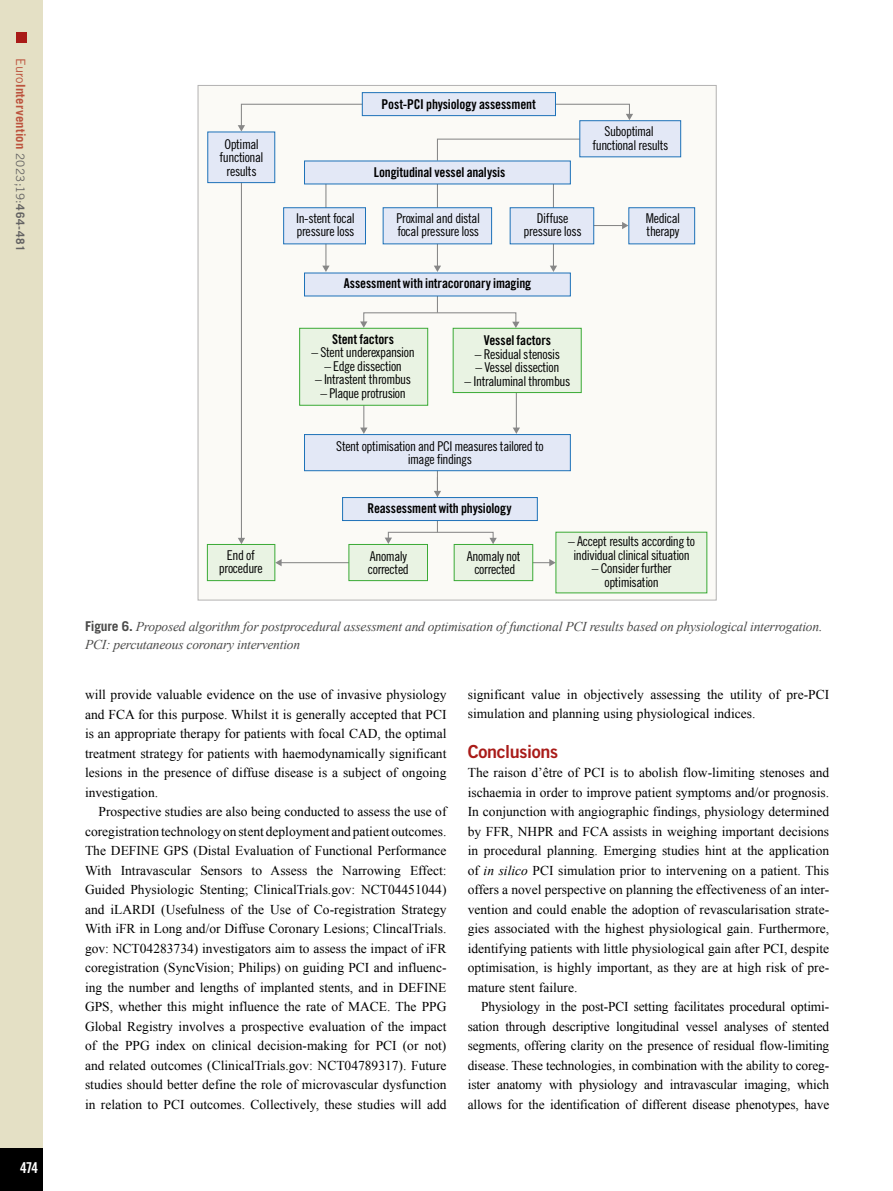
<style>
.page{position:relative;width:893px;height:1191px;background:#fff}
.page>*{position:absolute;margin:0;border:0;box-sizing:border-box;transform-origin:0 0}
.t1{font:18px "Trade Gothic LT Std Bd 2";letter-spacing:-.02em;color:#a91b18}
.t2{font:15px "Trade Gothic LT Std Bd Cn 20";color:#fff}
.t3{font:13.5px/19.5px "Times New Roman";color:#000;text-align:justify}
.t4{font:13.5px/13.5px "Trade Gothic LT Std Cn 18";letter-spacing:-.03em;color:#000;text-align:center}
.t5{font:italic 13.5px/18px "Times New Roman";letter-spacing:-.015em;color:#4a4a49}
.t6{font:13.5px "Trade Gothic LT Std Bd Cn 20";letter-spacing:-.005em;color:#000}
.t7{font:700 12.75px "Trade Gothic LT Std";letter-spacing:.015em;color:#bc533d}
.s1{font-weight:400}
.s2{font-weight:400;font-size:11.7px;color:#646363}
.s3{font-size:11.7px;color:#646363}
.s4{font-family:"Trade Gothic LT Std";font-weight:700;font-style:normal}
.s5{font-style:italic}
</style>
<div class="page">
<div style="left:0;top:0;width:43px;height:1191px;background:#e4e0c5"></div>
<div style="left:0;top:1148px;width:43px;height:43px;background:#000"></div>
<div style="left:16px;top:32px;width:10px;height:10px;background:#a91b18"></div>
<div style="left:198px;top:85px;width:518px;height:515px;background:#fbfaf6"></div>
<hr style="left:437px;top:442px;width:1px;height:50px;background:#878787">
<svg style="left:434px;top:491px;width:7px;height:6px"></svg>
<hr style="left:363px;top:378px;width:1px;height:50px;background:#878787">
<svg style="left:360px;top:427px;width:7px;height:7px"></svg>
<hr style="left:516px;top:378px;width:1px;height:50px;background:#878787">
<svg style="left:513px;top:427px;width:7px;height:7px"></svg>
<hr style="left:437px;top:477px;width:1px;height:55px;background:#878787">
<hr style="left:281px;top:562px;width:70px;height:1px;background:#878787">
<svg style="left:275px;top:559px;width:7px;height:7px"></svg>
<hr style="left:480px;top:562px;width:70px;height:1px;background:#878787">
<svg style="left:549px;top:559px;width:6px;height:7px"></svg>
<hr style="left:241px;top:179px;width:1px;height:360px;background:#878787">
<svg style="left:238px;top:538px;width:7px;height:6px"></svg>
<div style="left:207px;top:132px;width:68px;height:51px;background:#e3e8f6;border:1px solid #1d71b8"></div>
<div style="left:342px;top:497px;width:196px;height:24px;background:#e3e8f6;border:1px solid #1d71b8"></div>
<div style="left:304px;top:434px;width:267px;height:37px;background:#e3e8f6;border:1px solid #1d71b8"></div>
<div style="left:207px;top:544px;width:68px;height:37px;background:#e9f3e3;border:1px solid #3aaa35"></div>
<div style="left:348px;top:544px;width:80px;height:37px;background:#e9f3e3;border:1px solid #3aaa35"></div>
<div style="left:454px;top:544px;width:79px;height:37px;background:#e9f3e3;border:1px solid #3aaa35"></div>
<div style="left:556px;top:532px;width:151px;height:61px;background:#e9f3e3"></div>
<div style="left:555px;top:532px;width:152px;height:61px;border:1px solid #3aaa35"></div>
<div style="left:453px;top:328px;width:129px;height:65px;background:#e9f3e3;border:1px solid #3aaa35"></div>
<div style="left:299px;top:328px;width:129px;height:77px;background:#e9f3e3;border:1px solid #3aaa35"></div>
<div style="left:628px;top:207px;width:67px;height:37px;background:#e3e8f6;border:1px solid #1d71b8"></div>
<div style="left:579px;top:120px;width:102px;height:37px;background:#e3e8f6;border:1px solid #1d71b8"></div>
<svg style="left:238px;top:103px;width:395px;height:211px"></svg>
<div style="left:363px;top:312px;width:153px;height:11px;border:1px solid #878787"></div>
<svg style="left:360px;top:321px;width:7px;height:7px"></svg>
<svg style="left:512px;top:322px;width:7px;height:6px"></svg>
<div style="left:388px;top:532px;width:106px;height:7px;border:1px solid #878787"></div>
<svg style="left:385px;top:537px;width:7px;height:7px"></svg>
<svg style="left:489px;top:538px;width:8px;height:6px"></svg>
<div style="left:362px;top:92px;width:194px;height:24px;background:#e3e8f6;border:1px solid #1d71b8"></div>
<p class="t7" style="left:29px;top:58px;width:194px;rotate:90deg"><span class="s1">Euro</span>Intervention <span class="s2">2023;19:</span><span class="s3">464-481</span></p>
<p class="t2" style="left:20px;top:1158px;width:20px">474</p>
<p class="t4" style="left:220px;top:137px;width:45px">Optimal functional results</p>
<p class="t4" style="left:296px;top:211px;width:60px;text-align:left">In-stent focal pressure loss</p>
<p class="t6" style="left:382px;top:96px;width:156px">Post-PCI physiology assessment</p>
<p class="t6" style="left:374px;top:164px;width:133px">Longitudinal vessel analysis</p>
<p class="t4" style="left:592px;top:125px;width:78px">Suboptimal functional results</p>
<p class="t4" style="left:397px;top:211px;width:85px;text-align:left">Proximal and distal focal pressure loss</p>
<p class="t4" style="left:524px;top:211px;width:59px">Diffuse pressure loss</p>
<p class="t4" style="left:646px;top:211px;width:36px;text-align:left">Medical therapy</p>
<p class="t6" style="left:344px;top:275px;width:189px">Assessment with intracoronary imaging</p>
<p class="t6" style="left:332px;top:330px;width:63px">Stent factors</p>
<p class="t4" style="left:311px;top:345px;width:105px">– Stent underexpansion</p>
<p class="t4" style="left:324px;top:359px;width:79px">– Edge dissection</p>
<p class="t4" style="left:315px;top:372px;width:97px">– Intrastent thrombus</p>
<p class="t4" style="left:320px;top:386px;width:87px">– Plaque protrusion</p>
<p class="t6" style="left:484px;top:332px;width:69px">Vessel factors</p>
<p class="t4" style="left:475px;top:347px;width:87px">– Residual stenosis</p>
<p class="t4" style="left:476px;top:360px;width:85px">– Vessel dissection</p>
<p class="t4" style="left:465px;top:374px;width:107px">– Intraluminal thrombus</p>
<p class="t4" style="left:336px;top:439px;width:209px">Stent optimisation and PCI measures tailored to image findings</p>
<p class="t6" style="left:367px;top:500px;width:146px">Reassessment with physiology</p>
<p class="t4" style="left:219px;top:548px;width:45px">End of procedure</p>
<p class="t4" style="left:368px;top:549px;width:43px;text-align:left">Anomaly corrected</p>
<p class="t4" style="left:467px;top:549px;width:55px">Anomaly not corrected</p>
<p class="t4" style="left:568px;top:534px;width:128px">– Accept results according to individual clinical situation</p>
<p class="t4" style="left:592px;top:561px;width:81px">– Consider further optimisation</p>
<p class="t5" style="left:85px;top:617px;width:739px"><span class="s4">Figure 6.</span> Proposed algorithm for postprocedural assessment and optimisation of functional PCI results based on physiological interrogation.<br>PCI: percutaneous coronary intervention</p>
<p class="t3" style="left:85px;top:684px;width:363px">will provide valuable evidence on the use of invasive physiology and FCA for this purpose. Whilst it is generally accepted that PCI is an appropriate therapy for patients with focal CAD, the optimal treatment strategy for patients with haemodynamically significant lesions in the presence of diffuse disease is a subject of ongoing investigation.</p>
<p class="t3" style="left:85px;top:801px;width:363px;text-indent:14px">Prospective studies are also being conducted to assess the use of coregistration technology on stent deployment and patient outcomes.<br>The DEFINE GPS (Distal Evaluation of Functional Performance With Intravascular Sensors to Assess the Narrowing Effect:<br>Guided Physiologic Stenting; ClinicalTrials.gov: NCT04451044) and iLARDI (Usefulness of the Use of Co-registration Strategy With iFR in Long and/or Diffuse Coronary Lesions; ClincalTrials. gov: NCT04283734) investigators aim to assess the impact of iFR coregistration (SyncVision; Philips) on guiding PCI and influenc&shy;ing the number and lengths of implanted stents, and in DEFINE GPS, whether this might influence the rate of MACE. The PPG Global Registry involves a prospective evaluation of the impact of the PPG index on clinical decision-making for PCI (or not) and related outcomes (ClinicalTrials.gov: NCT04789317). Future studies should better define the role of microvascular dysfunction in relation to PCI outcomes. Collectively, these studies will add</p>
<p class="t3" style="left:468px;top:684px;width:363px">significant value in objectively assessing the utility of pre-PCI simulation and planning using physiological indices.</p>
<h1 class="t1" style="left:468px;top:740px;width:92px">Conclusions</h1>
<p class="t3" style="left:468px;top:762px;width:363px">The raison d’être of PCI is to abolish flow-limiting stenoses and ischaemia in order to improve patient symptoms and/or prognosis.<br>In conjunction with angiographic findings, physiology determined by FFR, NHPR and FCA assists in weighing important decisions in procedural planning. Emerging studies hint at the application of <span class="s5">in silico</span> PCI simulation prior to intervening on a patient. This offers a novel perspective on planning the effectiveness of an inter&shy;vention and could enable the adoption of revascularisation strate&shy;gies associated with the highest physiological gain. Furthermore, identifying patients with little physiological gain after PCI, despite optimisation, is highly important, as they are at high risk of pre&shy;mature stent failure.</p>
<p class="t3" style="left:468px;top:996px;width:363px;text-indent:14px">Physiology in the post-PCI setting facilitates procedural optimi&shy;sation through descriptive longitudinal vessel analyses of stented segments, offering clarity on the presence of residual flow-limiting disease. These technologies, in combination with the ability to coreg&shy;ister anatomy with physiology and intravascular imaging, which allows for the identification of different disease phenotypes, have</p>
</div>
